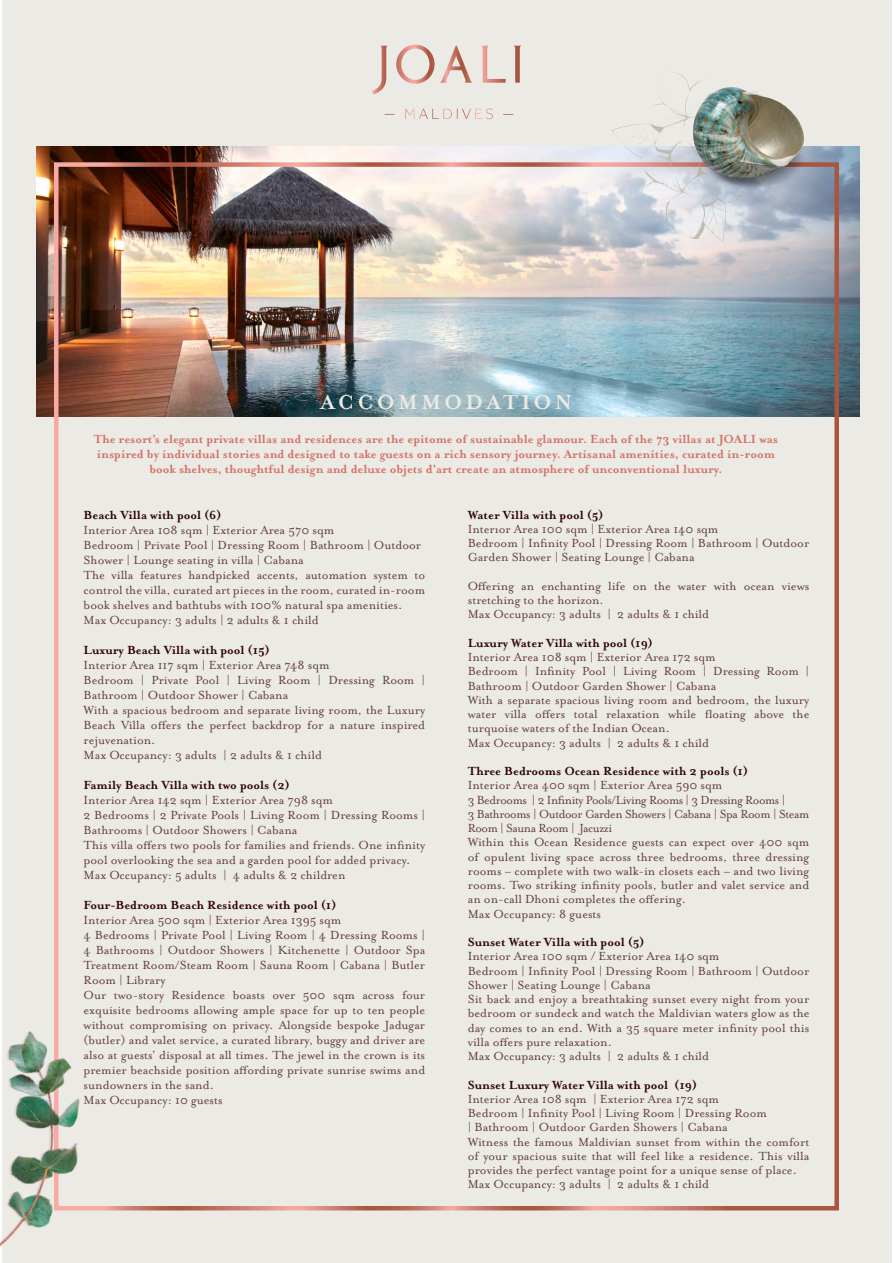
<style>
.page{position:relative;width:893px;height:1263px;background:#fff}
.page>*{position:absolute;margin:0;border:0;box-sizing:border-box;transform-origin:0 0}
.t1{font:700 23.25px "Mrs Eaves OT";letter-spacing:.135em;color:#eceae4}
.t2{font:13.5px/15px "Mrs Eaves OT";color:#623c3f}
.t3{font:700 13.5px/15px "Mrs Eaves OT";color:#d27266;text-align:center}
.t4{font:700 13.5px "Mrs Eaves OT";color:#2e0107}
.t5{font:13.5px/14.2px "Mrs Eaves OT";letter-spacing:-.03em;color:#623c3f}
</style>
<div class="page">
<div style="left:2px;top:0;width:889px;height:1263px;background:#eceae4"></div>
<img style="left:37px;top:147px;width:822px;height:270px">
<svg style="left:372px;top:45px;width:149px;height:74px"></svg>
<img style="left:0;top:1023px;width:129px;height:224px">
<img style="left:567px;top:72px;width:272px;height:186px">
<img style="left:683px;top:72px;width:133px;height:136px">
<p class="t1" style="left:320px;top:389px;width:253px">ACCOMMODATION</p>
<p class="t3" style="left:94px;top:432px;width:686px">The resort’s elegant private villas and residences are the epitome of sustainable glamour. Each of the 73 villas at JOALI was inspired by individual stories and designed to take guests on a rich sensory journey. Artisanal amenities, curated in-room book shelves, thoughtful design and deluxe objets d’art create an atmosphere of unconventional luxury.</p>
<p class="t4" style="left:84px;top:507px;width:139px">Beach Villa with pool (6)</p>
<p class="t2" style="left:84px;top:522px;width:252px">Interior Area 108 sqm | Exterior Area 570 sqm</p>
<p class="t2" style="left:84px;top:537px;width:339px">Bedroom | Private Pool | Dressing Room | Bathroom | Outdoor<br>Shower | Lounge seating in villa | Cabana</p>
<p class="t2" style="left:84px;top:567px;width:343px;text-align:justify">The villa features handpicked accents, automation system to control the villa, curated art pieces in the room, curated in-room book shelves and bathtubs with 100% natural spa amenities.</p>
<p class="t2" style="left:84px;top:612px;width:237px">Max Occupancy: 3 adults | 2 adults &amp; 1 child</p>
<p class="t4" style="left:84px;top:642px;width:188px">Luxury Beach Villa with pool (15)</p>
<p class="t2" style="left:84px;top:657px;width:247px">Interior Area 117 sqm | Exterior Area 748 sqm</p>
<p class="t2" style="left:84px;top:672px;width:343px">Bedroom | Private Pool | Living Room | Dressing Room |<br>Bathroom | Outdoor Shower | Cabana</p>
<p class="t2" style="left:84px;top:702px;width:343px;text-align:justify">With a spacious bedroom and separate living room, the Luxury Beach Villa offers the perfect backdrop for a nature inspired rejuvenation.</p>
<p class="t2" style="left:84px;top:747px;width:240px">Max Occupancy: 3 adults | 2 adults &amp; 1 child</p>
<p class="t4" style="left:84px;top:777px;width:208px">Family Beach Villa with two pools (2)</p>
<p class="t2" style="left:84px;top:792px;width:251px">Interior Area 142 sqm | Exterior Area 798 sqm</p>
<p class="t2" style="left:84px;top:807px;width:343px">2 Bedrooms | 2 Private Pools | Living Room | Dressing Rooms |<br>Bathrooms | Outdoor Showers | Cabana</p>
<p class="t2" style="left:84px;top:837px;width:343px">This villa offers two pools for families and friends. One infinity pool overlooking the sea and a garden pool for added privacy.</p>
<p class="t2" style="left:84px;top:867px;width:263px">Max Occupancy: 5 adults | 4 adults &amp; 2 children</p>
<p class="t4" style="left:84px;top:897px;width:254px">Four-Bedroom Beach Residence with pool (1)</p>
<p class="t2" style="left:84px;top:912px;width:259px">Interior Area 500 sqm | Exterior Area 1395 sqm</p>
<p class="t2" style="left:84px;top:927px;width:343px;text-align:justify">4 Bedrooms | Private Pool | Living Room | 4 Dressing Rooms | 4 Bathrooms | Outdoor Showers | Kitchenette | Outdoor Spa Treatment Room/Steam Room | Sauna Room | Cabana | Butler Room | Library</p>
<p class="t2" style="left:84px;top:987px;width:343px;text-align:justify">Our two-story Residence boasts over 500 sqm across four exquisite bedrooms allowing ample space for up to ten people without compromising on privacy. Alongside bespoke Jadugar (butler) and valet service, a curated library, buggy and driver are also at guests’ disposal at all times. The jewel in the crown is its premier beachside position affording private sunrise swims and sundowners in the sand.</p>
<p class="t2" style="left:84px;top:1092px;width:141px">Max Occupancy: 10 guests</p>
<p class="t4" style="left:468px;top:507px;width:137px">Water Villa with pool (5)</p>
<p class="t2" style="left:468px;top:521px;width:252px">Interıor Area 100 sqm | Exterior Area 140 sqm</p>
<p class="t2" style="left:468px;top:536px;width:343px;line-height:14.2px">Bedroom | Infinity Pool | Dressing Room | Bathroom | Outdoor<br>Garden Shower | Seating Lounge | Cabana</p>
<p class="t2" style="left:468px;top:579px;width:343px;line-height:14.2px">Offering an enchanting life on the water with ocean views stretching to the horizon.</p>
<p class="t2" style="left:468px;top:607px;width:243px">Max Occupancy: 3 adults | 2 adults &amp; 1 child</p>
<p class="t4" style="left:468px;top:635px;width:186px">Luxury Water Villa with pool (19)</p>
<p class="t2" style="left:468px;top:650px;width:249px">Interior Area 108 sqm | Exterior Area 172 sqm</p>
<p class="t2" style="left:468px;top:664px;width:343px;line-height:14.2px">Bedroom | Infinity Pool | Living Room | Dressing Room |<br>Bathroom | Outdoor Garden Shower | Cabana</p>
<p class="t2" style="left:468px;top:693px;width:343px;line-height:14.2px;text-align:justify">With a separate spacious living room and bedroom, the luxury water villa offers total relaxation while floating above the turquoise waters of the Indian Ocean.</p>
<p class="t2" style="left:468px;top:735px;width:243px">Max Occupancy: 3 adults | 2 adults &amp; 1 child</p>
<p class="t4" style="left:468px;top:764px;width:282px">Three Bedrooms Ocean Residence with 2 pools (1)</p>
<p class="t2" style="left:468px;top:778px;width:256px">Interior Area 400 sqm | Exterior Area 590 sqm</p>
<p class="t5" style="left:468px;top:793px;width:319px">3 Bedrooms | 2 Infinity Pools/Living Rooms | 3 Dressing Rooms |</p>
<p class="t5" style="left:468px;top:807px;width:343px">3 Bathrooms | Outdoor Garden Showers | Cabana | Spa Room | Steam<br>Room | Sauna Room | Jacuzzi</p>
<p class="t2" style="left:468px;top:835px;width:343px;line-height:14.2px;text-align:justify">Within this Ocean Residence guests can expect over 400 sqm of opulent living space across three bedrooms, three dressing rooms – complete with two walk-in closets each – and two living rooms. Two striking infinity pools, butler and valet service and an on-call Dhoni completes the offering.</p>
<p class="t2" style="left:468px;top:906px;width:135px">Max Occupancy: 8 guests</p>
<p class="t4" style="left:468px;top:935px;width:178px">Sunset Water Villa with pool (5)</p>
<p class="t2" style="left:468px;top:949px;width:253px">Interior Area 100 sqm / Exterior Area 140 sqm</p>
<p class="t2" style="left:468px;top:964px;width:343px;line-height:14.2px">Bedroom | Infinity Pool | Dressing Room | Bathroom | Outdoor<br>Shower | Seating Lounge | Cabana</p>
<p class="t2" style="left:468px;top:992px;width:343px;line-height:14.2px;text-align:justify">Sit back and enjoy a breathtaking sunset every night from your bedroom or sundeck and watch the Maldivian waters glow as the day comes to an end. With a 35 square meter infinity pool this villa offers pure relaxation.</p>
<p class="t2" style="left:468px;top:1049px;width:243px">Max Occupancy: 3 adults | 2 adults &amp; 1 child</p>
<p class="t4" style="left:468px;top:1077px;width:231px">Sunset Luxury Water Villa with pool (19)</p>
<p class="t2" style="left:468px;top:1091px;width:253px">Interior Area 108 sqm | Exterior Area 172 sqm</p>
<p class="t2" style="left:468px;top:1106px;width:301px">Bedroom | Infinity Pool | Living Room | Dressing Room</p>
<p class="t2" style="left:468px;top:1120px;width:261px">| Bathroom | Outdoor Garden Showers | Cabana</p>
<p class="t2" style="left:468px;top:1135px;width:343px;line-height:14.2px;text-align:justify">Witness the famous Maldivian sunset from within the comfort of your spacious suite that will feel like a residence. This villa provides the perfect vantage point for a unique sense of place.</p>
<p class="t2" style="left:468px;top:1177px;width:243px">Max Occupancy: 3 adults | 2 adults &amp; 1 child</p>
</div>
